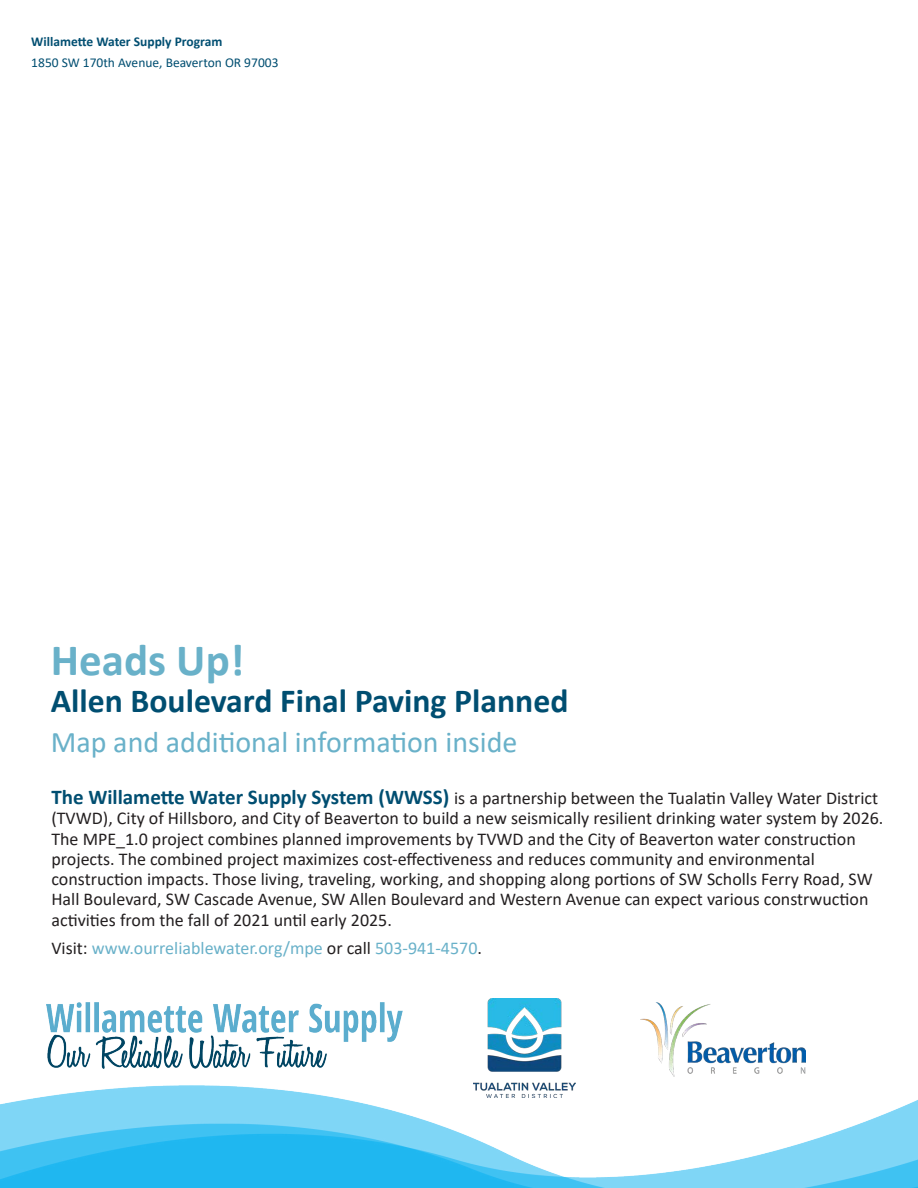
<style>
.page{position:relative;width:918px;height:1188px;background:#fff}
.page>*{position:absolute;margin:0;border:0;box-sizing:border-box;transform-origin:0 0}
.BlackHead_Two{font:700 45px "Calibri";color:#69b1c9}
.BlackHead_Two-2{font:700 33.75px "Calibri";color:#004e71}
.BlackHead_Two-3{font:30px "Calibri";color:#69b1c9}
.Body{font:18px/20.2px "Calibri";color:#231f20}
.Body-2{font:18px "Calibri";color:#69b1c9}
.Body_Bullet{font:13.5px "Calibri";color:#004e71}
.Body_Bullet-2{font:700 13.5px "Calibri";color:#004e71}
.s1{font-weight:700;font-size:21px;color:#004e71}
.s2{color:#231f20}
</style>
<div class="page">
<img style="left:473px;top:998px;width:103px;height:87px">
<img style="left:640px;top:1003px;width:166px;height:73px">
<img style="left:47px;top:1003px;width:356px;height:66px">
<img style="left:0;top:1085px;width:918px;height:103px">
<p class="Body_Bullet-2" style="left:31px;top:32px;width:193px">Willamette Water Supply Program</p>
<p class="Body_Bullet" style="left:31px;top:53px;width:249px">1850 SW 170th Avenue, Beaverton OR 97003</p>
<p class="BlackHead_Two" style="left:51px;top:629px;width:195px">Heads Up!</p>
<p class="BlackHead_Two-2" style="left:51px;top:677px;width:519px">Allen Boulevard Final Paving Planned</p>
<p class="BlackHead_Two-3" style="left:51px;top:721px;width:468px">Map and additional information inside</p>
<p class="Body" style="left:51px;top:788px;width:834px"><span class="s1">The Willamette Water Supply System (WWSS)</span> is a partnership between the Tualatin Valley Water District (TVWD), City of Hillsboro, and City of Beaverton to build a new seismically resilient drinking water system by 2026.<br>The MPE_1.0 project combines planned improvements by TVWD and the City of Beaverton water construction projects. The combined project maximizes cost-effectiveness and reduces community and environmental construction impacts. Those living, traveling, working, and shopping along portions of SW Scholls Ferry Road, SW Hall Boulevard, SW Cascade Avenue, SW Allen Boulevard and Western Avenue can expect various constrwuction activities from the fall of 2021 until early 2025.</p>
<p class="Body-2" style="left:51px;top:936px;width:432px"><span class="s2">Visit:</span> www.ourreliablewater.org/mpe <span class="s2">or call</span> 503-941-4570<span class="s2">.</span></p>
</div>
